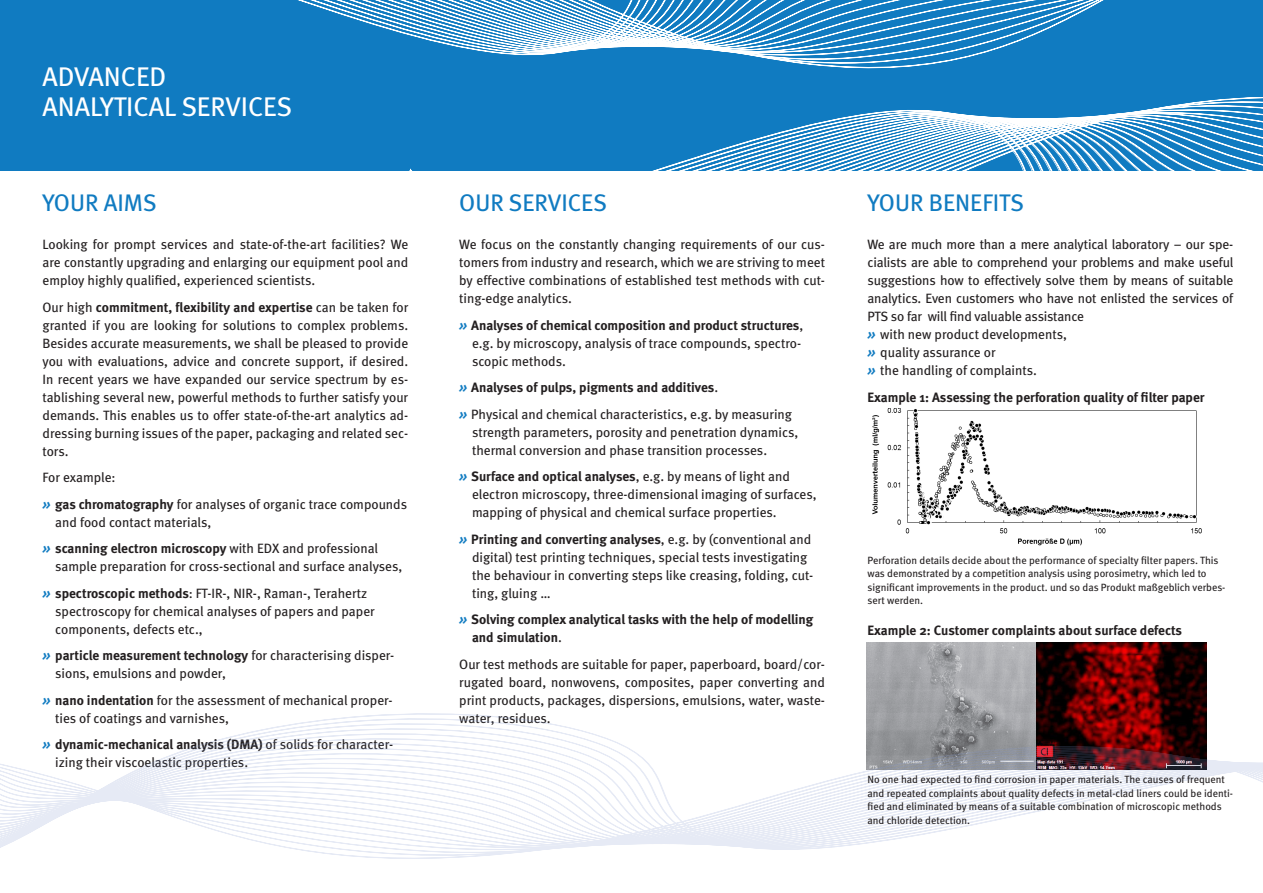
<style>
.page{position:relative;width:1263px;height:893px;background:#fff}
.page>*{position:absolute;margin:0;border:0;box-sizing:border-box;transform-origin:0 0}
.Titel_innen{font:27px "Meta";color:#fff}
.Headline{font:24px "Meta";color:#107bc1}
.Fliesstext_Block{font:13.5px/18px "Meta";color:#231f20}
.Fließtext{font:700 13.5px/18px "Meta";color:#231f20}
.Bildunterschrift{font:10.5px/13.5px "Meta";color:#231f20}
.s1{font-weight:700}
.s2{font-weight:700;font-style:italic;font-size:15px;color:#107bc1}
.s3{font-style:italic;font-size:15px;color:#107bc1}
.s4{font-weight:400}
</style>
<div class="page">
<div style="left:0;top:0;width:1263px;height:170px;background:#107bc1"></div>
<svg style="left:298px;top:0;width:806px;height:69px"></svg>
<svg style="left:411px;top:97px;width:852px;height:74px"></svg>
<img style="left:872px;top:408px;width:330px;height:137px">
<img style="left:866px;top:642px;width:340px;height:43px">
<svg style="left:0;top:685px;width:1263px;height:174px"></svg>
<p class="Titel_innen" style="left:43px;top:59px;width:125px">ADVANCED</p>
<p class="Titel_innen" style="left:43px;top:89px;width:251px">ANALYTICAL SERVICES</p>
<p class="Headline" style="left:43px;top:187px;width:116px">YOUR AIMS</p>
<p class="Headline" style="left:459px;top:187px;width:149px">OUR SERVICES</p>
<p class="Headline" style="left:867px;top:187px;width:158px">YOUR BENEFITS</p>
<p class="Fliesstext_Block" style="left:43px;top:235px;width:367px;text-align:justify">Looking for prompt services and state-of-the-art facilities? We are constantly upgrading and enlarging our equipment pool and employ highly qualified, experienced scientists.</p>
<p class="Fliesstext_Block" style="left:43px;top:297px;width:367px;text-align:justify">Our high <span class="s1">commitment, flexibility and expertise</span> can be taken for granted if you are looking for solutions to complex problems.<br>Besides accurate measurements, we shall be pleased to provide you with evaluations, advice and concrete support, if desired.<br>In recent years we have expanded our service spectrum by es&shy;tablishing several new, powerful methods to further satisfy your demands. This enables us to offer state-of-the-art analytics ad&shy;dressing burning issues of the paper, packaging and related sec&shy;tors.</p>
<p class="Fliesstext_Block" style="left:43px;top:468px;width:75px">For example:</p>
<p class="Fliesstext_Block" style="left:55px;top:494px;width:353px;text-indent:-13px"><span class="s2">»</span> <span class="s1">gas chromatography</span> for analyses of organic trace compounds and food contact materials,</p>
<p class="Fliesstext_Block" style="left:55px;top:539px;width:349px;text-indent:-13px"><span class="s2">»</span> <span class="s1">scanning electron microscopy</span> with EDX and professional sample preparation for cross-sectional and surface analyses,</p>
<p class="Fliesstext_Block" style="left:55px;top:583px;width:321px;text-indent:-13px"><span class="s2">»</span> <span class="s1">spectroscopic methods</span>: FT-IR-, NIR-, Raman-, Terahertz spectroscopy for chemical analyses of papers and paper components, defects etc.,</p>
<p class="Fliesstext_Block" style="left:55px;top:646px;width:341px;text-indent:-13px"><span class="s2">»</span> <span class="s1">particle measurement technology</span> for characterising disper&shy;sions, emulsions and powder,</p>
<p class="Fliesstext_Block" style="left:55px;top:690px;width:339px;text-indent:-13px"><span class="s2">»</span> <span class="s1">nano indentation</span> for the assessment of mechanical proper&shy;ties of coatings and varnishes,</p>
<p class="Fliesstext_Block" style="left:55px;top:735px;width:339px;text-indent:-13px"><span class="s2">»</span> <span class="s1">dynamic-mechanical analysis (DMA)</span> of solids for character&shy;izing their viscoelastic properties.</p>
<p class="Fliesstext_Block" style="left:459px;top:235px;width:367px;text-align:justify">We focus on the constantly changing requirements of our cus&shy;tomers from industry and research, which we are striving to meet by effective combinations of established test methods with cut&shy;ting-edge analytics.</p>
<p class="Fliesstext_Block" style="left:472px;top:315px;width:333px;text-indent:-13px"><span class="s2">»</span> <span class="s1">Analyses of chemical composition and product structures</span>, e.g. by microscopy, analysis of trace compounds, spectro&shy;scopic methods.</p>
<p class="Fließtext" style="left:459px;top:378px;width:260px"><span class="s3">»</span> Analyses of pulps, pigments and additives<span class="s4">.</span></p>
<p class="Fliesstext_Block" style="left:472px;top:404px;width:328px;text-indent:-13px"><span class="s2">»</span> Physical and chemical characteristics, e.g. by measuring strength parameters, porosity and penetration dynamics, thermal conversion and phase transition processes.</p>
<p class="Fliesstext_Block" style="left:472px;top:467px;width:346px;text-indent:-13px"><span class="s2">»</span> <span class="s1">Surface and optical analyses</span>, e.g. by means of light and electron microscopy, three-dimensional imaging of surfaces, mapping of physical and chemical surface properties.</p>
<p class="Fliesstext_Block" style="left:472px;top:529px;width:343px;text-indent:-13px"><span class="s2">»</span> <span class="s1">Printing and converting analyses</span>, e.g. by (conventional and digital) test printing techniques, special tests investigating the behaviour in converting steps like creasing, folding, cut&shy;ting, gluing …</p>
<p class="Fließtext" style="left:472px;top:610px;width:343px;text-indent:-13px"><span class="s3">»</span> Solving complex analytical tasks with the help of modelling and simulation<span class="s4">.</span></p>
<p class="Fliesstext_Block" style="left:459px;top:654px;width:367px;text-align:justify">Our test methods are suitable for paper, paperboard, board/cor&shy;rugated board, nonwovens, composites, paper converting and print products, packages, dispersions, emulsions, water, waste&shy;water, residues.</p>
<p class="Fliesstext_Block" style="left:867px;top:235px;width:367px;text-align:justify">We are much more than a mere analytical laboratory – our spe&shy;cialists are able to comprehend your problems and make useful suggestions how to effectively solve them by means of suitable analytics. Even customers who have not enlisted the services of PTS so far will find valuable assistance</p>
<p class="Fliesstext_Block" style="left:867px;top:325px;width:201px"><span class="s2">»</span> with new product developments,</p>
<p class="Fliesstext_Block" style="left:867px;top:343px;width:130px"><span class="s2">»</span> quality assurance or</p>
<p class="Fliesstext_Block" style="left:867px;top:361px;width:171px"><span class="s2">»</span> the handling of complaints.</p>
<p class="Fließtext" style="left:867px;top:387px;width:339px">Example 1: Assessing the perforation quality of filter paper</p>
<p class="Bildunterschrift" style="left:867px;top:553px;width:359px">Perforation details decide about the performance of specialty filter papers. This was demonstrated by a competition analysis using porosimetry, which led to significant improvements in the product. und so das Produkt maßgeblich verbes&shy;sert werden.</p>
<p class="Fließtext" style="left:867px;top:621px;width:316px">Example 2: Customer complaints about surface defects</p>
<p class="Bildunterschrift" style="left:867px;top:773px;width:367px">No one had expected to find corrosion in paper materials. The causes of frequent and repeated complaints about quality defects in metal-clad liners could be identi&shy;fied and eliminated by means of a suitable combination of microscopic methods and chloride detection.</p>
</div>
